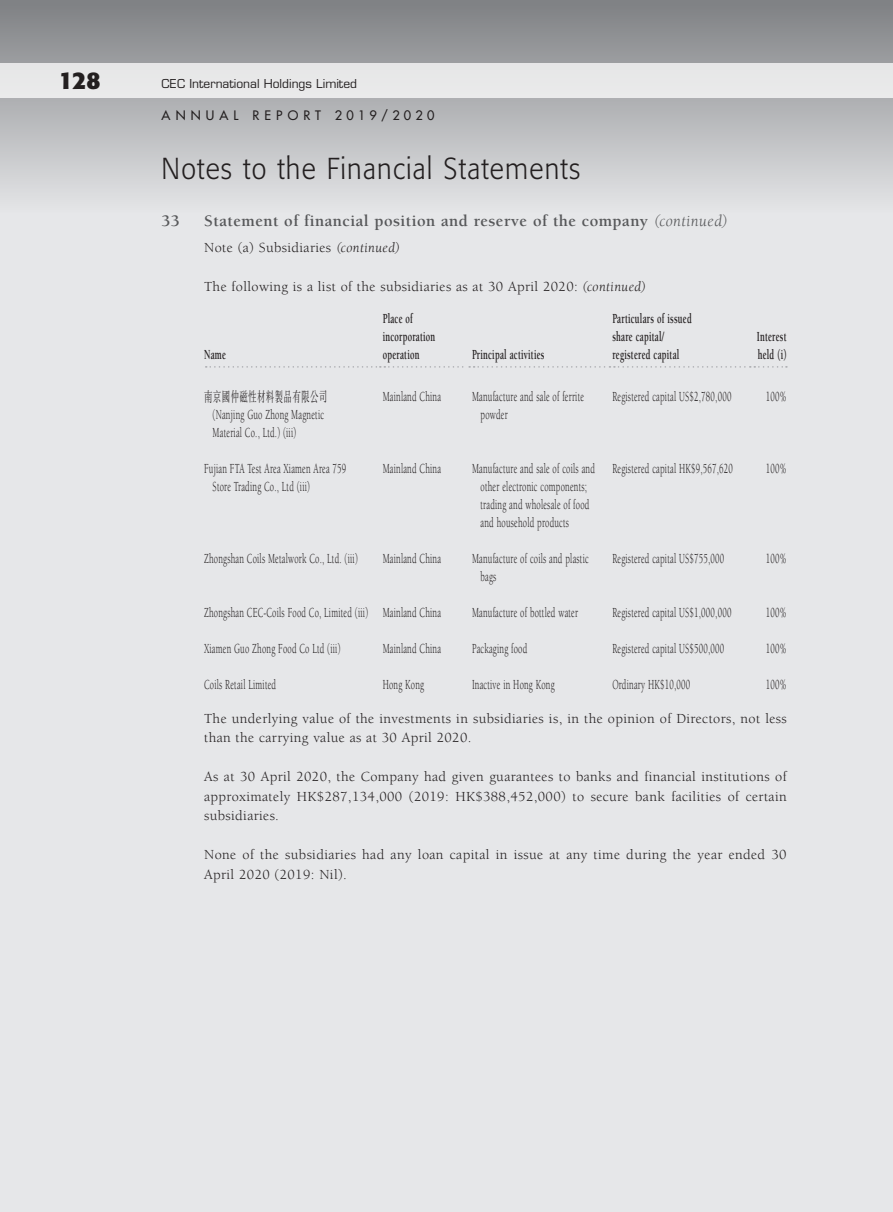
<style>
.page{position:relative;width:893px;height:1212px;background:#e6e7e9}
.page>*{position:absolute;margin:0;border:0;box-sizing:border-box;transform-origin:0 0}
.t1{font:300 30px "Formata";letter-spacing:.045em;color:#231f20;scale:.9 1}
.t2{font:700 24px "Formata";color:#231f20}
._01_H1{font:700 16.5px "Berkeley Std";letter-spacing:.025em;color:#57585a}
._50_Table_txt{font:14.25px/18px "Berkeley Std";letter-spacing:.025em;color:#231f20;scale:.6 1}
._00_txt{font:14.25px/19.5px "Berkeley Std";letter-spacing:.025em;color:#231f20}
._50_Table_txt-2{font:700 14.25px "Berkeley Std";letter-spacing:.025em;color:#231f20;scale:.6 1}
.t3{font:500 12.75px "Futura Std";letter-spacing:.4em;color:#231f20}
.t4{font:12px "Eurostile LT Std";color:#231f20}
.s1{font-weight:400;font-style:italic}
.s2{font-style:italic}
.s3{font-family:"M Sung HK";font-weight:300}
</style>
<div class="page">
<svg style="left:0;top:0;width:893px;height:193px;background:#aeafb2"></svg>
<div style="left:0;top:64px;width:893px;height:34px;background:#e8e8e9"></div>
<svg style="left:206px;top:366px;width:581px;height:2px"></svg>
<h2 class="t2" style="left:59px;top:66px;width:43px">128</h2>
<p class="t4" style="left:162px;top:77px;width:197px">CEC International Holdings Limited</p>
<p class="t3" style="left:162px;top:108px;width:274px">ANNUAL REPORT 2019/2020</p>
<h1 class="t1" style="left:162px;top:151px;width:467px">Notes to the Financial Statements</h1>
<p class="_01_H1" style="left:162px;top:212px;width:20px">33</p>
<p class="_01_H1" style="left:204px;top:212px;width:525px">Statement of financial position and reserve of the company <span class="s1">(continued)</span></p>
<p class="_00_txt" style="left:204px;top:238px;width:197px">Note (a) Subsidiaries <span class="s2">(continued)</span></p>
<p class="_00_txt" style="left:204px;top:277px;width:443px">The following is a list of the subsidiaries as at 30 April 2020: <span class="s2">(continued)</span></p>
<p class="_50_Table_txt-2" style="left:204px;top:347px;width:38px">Name</p>
<p class="_50_Table_txt-2" style="left:383px;top:311px;width:52px">Place of</p>
<p class="_50_Table_txt-2" style="left:383px;top:329px;width:89px">incorporation</p>
<p class="_50_Table_txt-2" style="left:383px;top:347px;width:63px">operation</p>
<p class="_50_Table_txt-2" style="left:472px;top:347px;width:122px">Principal activities</p>
<p class="_50_Table_txt-2" style="left:612px;top:311px;width:134px">Particulars of issued</p>
<p class="_50_Table_txt-2" style="left:612px;top:329px;width:88px">share capital/</p>
<p class="_50_Table_txt-2" style="left:612px;top:347px;width:113px">registered capital</p>
<p class="_50_Table_txt-2" style="left:757px;top:329px;width:51px">Interest</p>
<p class="_50_Table_txt-2" style="left:758px;top:347px;width:50px">held (i)</p>
<p class="_50_Table_txt" style="left:213px;top:389px;width:193px;line-height:17.5px;text-indent:-9px"><span class="s3">南京國仲磁性材料製品有限公司</span>(Nanjing Guo Zhong Magnetic<br>Material Co., Ltd.) (iii)</p>
<p class="_50_Table_txt" style="left:383px;top:388px;width:99px">Mainland China</p>
<p class="_50_Table_txt" style="left:481px;top:388px;width:174px;text-indent:-9px">Manufacture and sale of ferrite powder</p>
<p class="_50_Table_txt" style="left:612px;top:388px;width:200px">Registered capital US$2,780,000</p>
<p class="_50_Table_txt" style="left:766px;top:388px;width:36px">100%</p>
<p class="_50_Table_txt" style="left:213px;top:460px;width:224px;text-indent:-9px">Fujian FTA Test Area Xiamen Area 759<br>Store Trading Co., Ltd (iii)</p>
<p class="_50_Table_txt" style="left:383px;top:460px;width:99px">Mainland China</p>
<p class="_50_Table_txt" style="left:481px;top:460px;width:192px;text-indent:-9px">Manufacture and sale of coils and other electronic components; trading and wholesale of food and household products</p>
<p class="_50_Table_txt" style="left:612px;top:460px;width:203px">Registered capital HK$9,567,620</p>
<p class="_50_Table_txt" style="left:766px;top:460px;width:36px">100%</p>
<p class="_50_Table_txt" style="left:204px;top:550px;width:258px">Zhongshan Coils Metalwork Co., Ltd. (iii)</p>
<p class="_50_Table_txt" style="left:383px;top:550px;width:99px">Mainland China</p>
<p class="_50_Table_txt" style="left:481px;top:550px;width:182px;text-indent:-9px">Manufacture of coils and plastic bags</p>
<p class="_50_Table_txt" style="left:612px;top:550px;width:188px">Registered capital US$755,000</p>
<p class="_50_Table_txt" style="left:766px;top:550px;width:36px">100%</p>
<p class="_50_Table_txt" style="left:204px;top:604px;width:275px">Zhongshan CEC-Coils Food Co, Limited (iii)</p>
<p class="_50_Table_txt" style="left:383px;top:604px;width:99px">Mainland China</p>
<p class="_50_Table_txt" style="left:472px;top:604px;width:178px">Manufacture of bottled water</p>
<p class="_50_Table_txt" style="left:612px;top:604px;width:200px">Registered capital US$1,000,000</p>
<p class="_50_Table_txt" style="left:766px;top:604px;width:36px">100%</p>
<p class="_50_Table_txt" style="left:204px;top:640px;width:229px">Xiamen Guo Zhong Food Co Ltd (iii)</p>
<p class="_50_Table_txt" style="left:383px;top:640px;width:99px">Mainland China</p>
<p class="_50_Table_txt" style="left:472px;top:640px;width:94px">Packaging food</p>
<p class="_50_Table_txt" style="left:612px;top:640px;width:188px">Registered capital US$500,000</p>
<p class="_50_Table_txt" style="left:766px;top:640px;width:36px">100%</p>
<p class="_50_Table_txt" style="left:204px;top:676px;width:122px">Coils Retail Limited</p>
<p class="_50_Table_txt" style="left:383px;top:676px;width:71px">Hong Kong</p>
<p class="_50_Table_txt" style="left:472px;top:676px;width:139px">Inactive in Hong Kong</p>
<p class="_50_Table_txt" style="left:612px;top:676px;width:131px">Ordinary HK$10,000</p>
<p class="_50_Table_txt" style="left:766px;top:676px;width:36px">100%</p>
<p class="_00_txt" style="left:204px;top:709px;width:584px">The underlying value of the investments in subsidiaries is, in the opinion of Directors, not less than the carrying value as at 30 April 2020.</p>
<p class="_00_txt" style="left:204px;top:767px;width:584px;text-align:justify">As at 30 April 2020, the Company had given guarantees to banks and financial institutions of approximately HK$287,134,000 (2019: HK$388,452,000) to secure bank facilities of certain subsidiaries.</p>
<p class="_00_txt" style="left:204px;top:845px;width:584px">None of the subsidiaries had any loan capital in issue at any time during the year ended 30<br>April 2020 (2019: Nil).</p>
</div>
